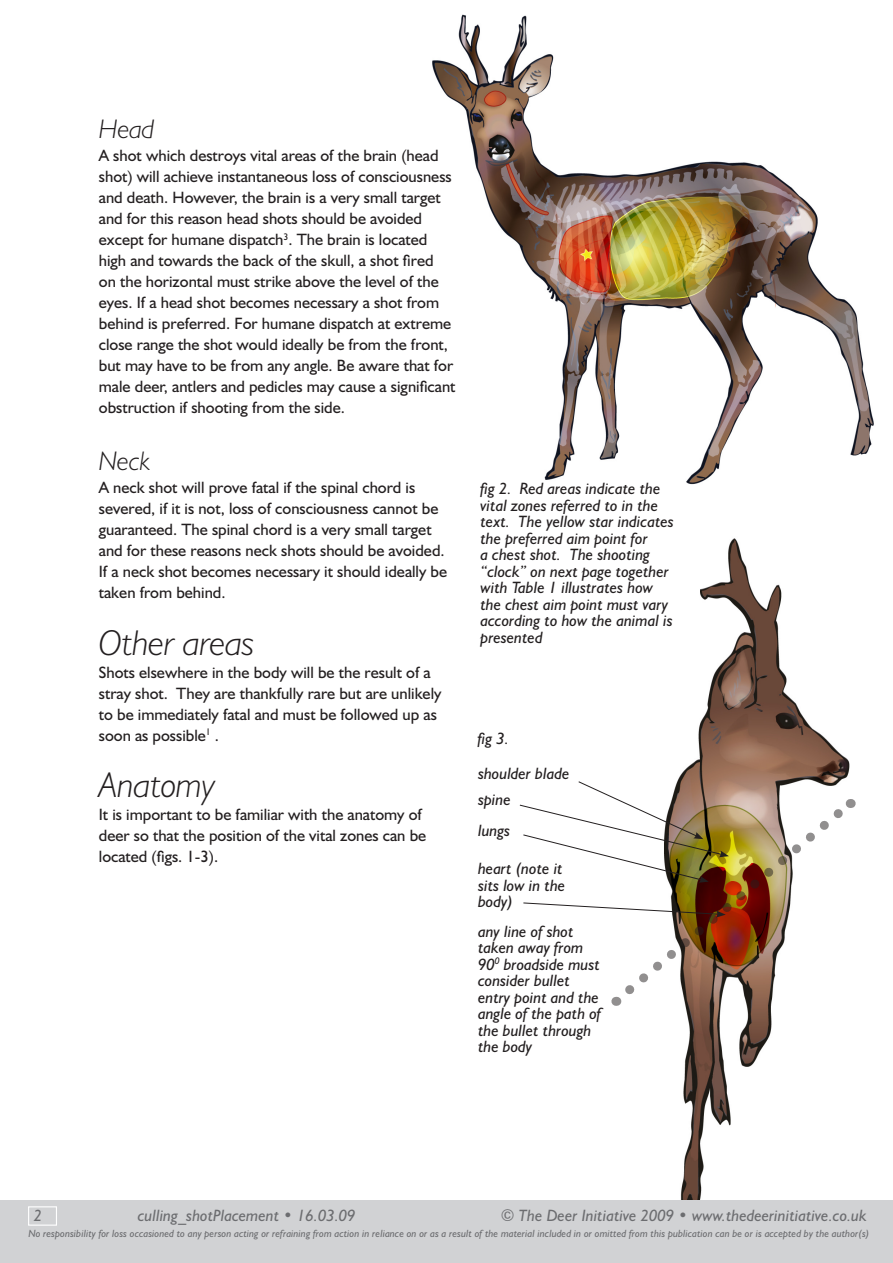
<style>
.page{position:relative;width:893px;height:1263px;background:#fff}
.page>*{position:absolute;margin:0;border:0;box-sizing:border-box;transform-origin:0 0}
.headerMin{font:italic 300 36px "Humanist 521 BT";letter-spacing:-.005em;color:#231f20}
.headerMinMin{font:italic 300 27px "Humanist 521 BT";letter-spacing:-.005em;color:#231f20}
.t1{font:16.5px/21px "Humanist 521 BT";color:#231f20}
.t2{font:italic 16.5px/16.5px "Humanist 521 BT";color:#231f20}
.t3{font:italic 16.5px "Humanist 521 BT";color:#6c6d70}
.t4{font:italic 10.5px "Humanist 521 BT";letter-spacing:.005em;color:#6c6d70}
</style>
<div class="page">
<img style="left:0;top:14px;width:893px;height:1187px">
<div style="left:0;top:1201px;width:893px;height:62px;background:#d1d2d4"></div>
<div style="left:28px;top:1206px;width:29px;height:20px;border:1px solid #fff"></div>
<img style="left:617px;top:797px;width:239px;height:205px">
<svg style="left:519px;top:781px;width:210px;height:102px"></svg>
<svg style="left:523px;top:902px;width:203px;height:15px"></svg>
<p class="headerMinMin" style="left:99px;top:113px;width:57px">Head</p>
<p class="t1" style="left:99px;top:145px;width:358px">A shot which destroys vital areas of the brain (head shot) will achieve instantaneous loss of consciousness and death. However, the brain is a very small target and for this reason head shots should be avoided except for humane dispatch<sup>3</sup>. The brain is located high and towards the back of the skull, a shot fired<br>on the horizontal must strike above the level of the eyes. If a head shot becomes necessary a shot from behind is preferred. For humane dispatch at extreme close range the shot would ideally be from the front, but may have to be from any angle. Be aware that for male deer, antlers and pedicles may cause a significant obstruction if shooting from the side.</p>
<p class="headerMinMin" style="left:99px;top:444px;width:53px">Neck</p>
<p class="t1" style="left:99px;top:477px;width:347px">A neck shot will prove fatal if the spinal chord is severed, if it is not, loss of consciousness cannot be guaranteed. The spinal chord is a very small target and for these reasons neck shots should be avoided.</p>
<p class="t1" style="left:99px;top:561px;width:350px">If a neck shot becomes necessary it should ideally be taken from behind.</p>
<p class="headerMin" style="left:99px;top:621px;width:157px">Other areas</p>
<p class="t1" style="left:99px;top:661px;width:344px">Shots elsewhere in the body will be the result of a stray shot. They are thankfully rare but are unlikely to be immediately fatal and must be followed up as soon as possible<sup>1</sup> .</p>
<p class="headerMin" style="left:99px;top:763px;width:119px">Anatomy</p>
<p class="t1" style="left:99px;top:804px;width:329px">It is important to be familiar with the anatomy of deer so that the position of the vital zones can be located (figs. 1-3).</p>
<p class="t2" style="left:480px;top:480px;width:195px">fig 2. Red areas indicate the vital zones referred to in the text. The yellow star indicates the preferred aim point for<br>a chest shot. The shooting “clock” on next page together with Table 1 illustrates how the chest aim point must vary according to how the animal is presented</p>
<p class="t2" style="left:478px;top:730px;width:33px">fig 3.</p>
<p class="t2" style="left:478px;top:765px;width:93px">shoulder blade</p>
<p class="t2" style="left:478px;top:791px;width:34px">spine</p>
<p class="t2" style="left:478px;top:822px;width:34px">lungs</p>
<p class="t2" style="left:478px;top:860px;width:89px">heart (note it sits low in the body)</p>
<p class="t2" style="left:478px;top:923px;width:125px">any line of shot taken away from<br>90<sup>0</sup> broadside must consider bullet entry point and the angle of the path of the bullet through the body</p>
<p class="t3" style="left:138px;top:1205px;width:219px">culling_shotPlacement • 1 6.03.09</p>
<p class="t3" style="left:501px;top:1205px;width:367px">© The Deer Initiative 2009 • www.thedeerinitiative.co.uk</p>
<p class="t4" style="left:28px;top:1227px;width:843px">No responsibility for loss occasioned to any person acting or refraining from action in reliance on or as a result of the material included in or omitted from this publication can be or is accepted by the author(s)</p>
</div>
